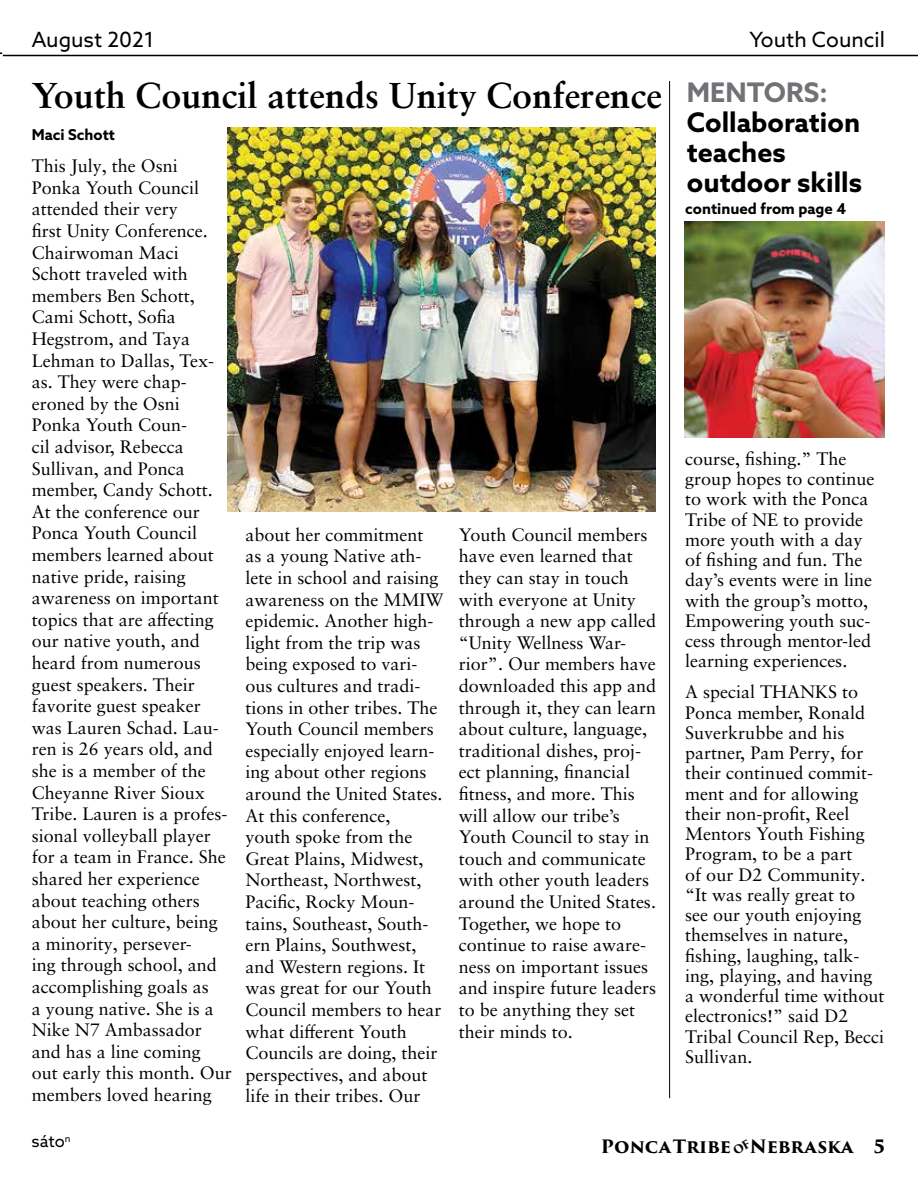
<style>
.page{position:relative;width:918px;height:1188px;background:#fff}
.page>*{position:absolute;margin:0;border:0;box-sizing:border-box;transform-origin:0 0}
.t1{font:700 36px "Sabon LT Pro";color:#000}
.t2{font:700 27px/30px "Azo Sans";color:#000}
.t3{font:700 27px "Azo Sans";color:#717275}
.t4{font:21px "Azo Sans";color:#000}
.t5{font:18px/21.6px "Sabon LT Pro";color:#000}
.t6{font:700 18px "Trajan Pro 3";color:#000}
.t7{font:16.5px "Azo Sans";color:#000}
.t8{font:700 15px "Azo Sans";color:#000}
</style>
<div class="page">
<hr style="left:3px;top:55px;width:915px;height:1px;background:#000">
<img style="left:228px;top:128px;width:427px;height:383px">
<hr style="left:669px;top:81px;width:1px;height:1017px;background:#000">
<img style="left:684px;top:221px;width:201px;height:217px">
<p class="t4" style="left:32px;top:25px;width:124px">August 2021</p>
<p class="t4" style="left:750px;top:25px;width:137px">Youth Council</p>
<h1 class="t1" style="left:32px;top:73px;width:632px">Youth Council attends Unity Conference</h1>
<p class="t8" style="left:32px;top:125px;width:85px">Maci Schott</p>
<p class="t5" style="left:32px;top:155px;width:202px">This July, the Osni<br>Ponka Youth Council attended their very<br>first Unity Conference.<br>Chairwoman Maci<br>Schott traveled with members Ben Schott,<br>Cami Schott, Sofia<br>Hegstrom, and Taya<br>Lehman to Dallas, Tex&shy;as. They were chap&shy;eroned by the Osni<br>Ponka Youth Coun-<br>cil advisor, Rebecca<br>Sullivan, and Ponca member, Candy Schott.<br>At the conference our<br>Ponca Youth Council members learned about native pride, raising awareness on important topics that are affecting our native youth, and heard from numerous guest speakers. Their favorite guest speaker was Lauren Schad. Lau&shy;ren is 26 years old, and she is a member of the<br>Cheyanne River Sioux<br>Tribe. Lauren is a profes&shy;sional volleyball player for a team in France. She shared her experience about teaching others about her culture, being<br>a minority, persever-<br>ing through school, and accomplishing goals as<br>a young native. She is a<br>Nike N7 Ambassador and has a line coming<br>out early this month. Our members loved hearing</p>
<p class="t5" style="left:245px;top:523px;width:199px">about her commitment as a young Native ath&shy;lete in school and raising awareness on the MMIW epidemic. Another high&shy;light from the trip was being exposed to vari&shy;ous cultures and tradi&shy;tions in other tribes. The<br>Youth Council members especially enjoyed learn&shy;ing about other regions around the United States.<br>At this conference,<br>youth spoke from the<br>Great Plains, Midwest,<br>Northeast, Northwest,<br>Pacific, Rocky Moun&shy;tains, Southeast, South&shy;ern Plains, Southwest, and Western regions. It was great for our Youth<br>Council members to hear what different Youth<br>Councils are doing, their perspectives, and about life in their tribes. Our</p>
<p class="t5" style="left:459px;top:523px;width:199px">Youth Council members have even learned that they can stay in touch with everyone at Unity through a new app called “Unity Wellness War&shy;rior”. Our members have downloaded this app and through it, they can learn about culture, language, traditional dishes, proj&shy;ect planning, financial fitness, and more. This will allow our tribe’s<br>Youth Council to stay in touch and communicate with other youth leaders around the United States.<br>Together, we hope to continue to raise aware&shy;ness on important issues and inspire future leaders to be anything they set their minds to.</p>
<h2 class="t3" style="left:687px;top:75px;width:142px">MENTORS:</h2>
<h2 class="t2" style="left:687px;top:107px;width:177px">Collaboration teaches outdoor skills</h2>
<p class="t8" style="left:685px;top:198px;width:163px">continued from page 4</p>
<p class="t5" style="left:685px;top:448px;width:191px;line-height:20.2px">course, fishing.” The group hopes to continue to work with the Ponca<br>Tribe of NE to provide more youth with a day of fishing and fun. The day’s events were in line with the group’s motto,<br>Empowering youth suc&shy;cess through mentor-led learning experiences.</p>
<p class="t5" style="left:685px;top:682px;width:201px;line-height:20.2px">A special THANKS to<br>Ponca member, Ronald<br>Suverkrubbe and his partner, Pam Perry, for their continued commit&shy;ment and for allowing their non-profit, Reel<br>Mentors Youth Fishing<br>Program, to be a part<br>of our D2 Community. “It was really great to<br>see our youth enjoying themselves in nature, fishing, laughing, talk&shy;ing, playing, and having a wonderful time without electronics!” said D2<br>Tribal Council Rep, Becci<br>Sullivan.</p>
<p class="t7" style="left:32px;top:1130px;width:40px">sáto<sup>n</sup></p>
<p class="t6" style="left:601px;top:1133px;width:132px">Ponca Tribe</p>
<p class="t6" style="left:750px;top:1133px;width:137px">Nebraska 5</p>
</div>
